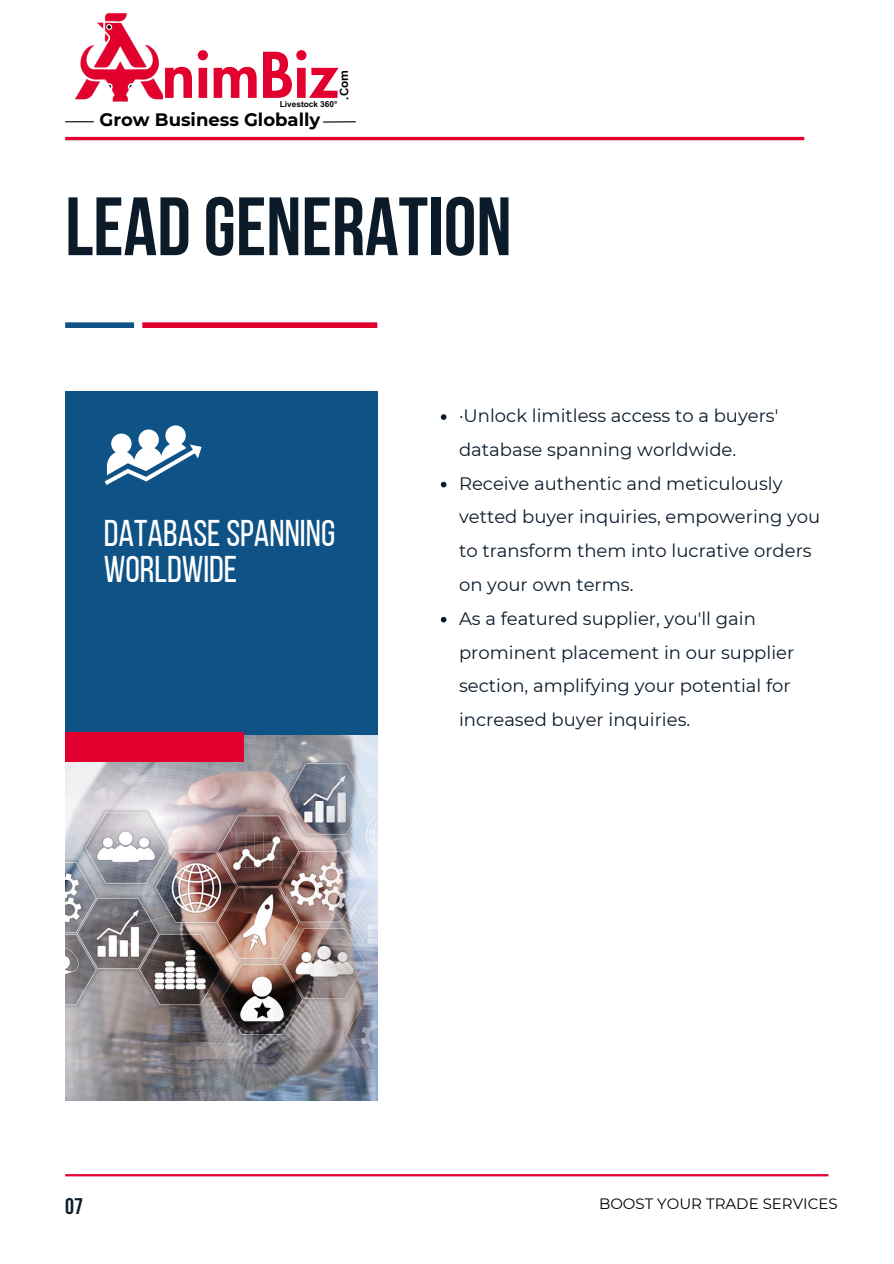
<style>
.page{position:relative;width:894px;height:1264px;background:#fff}
.page>*{position:absolute;margin:0;border:0;box-sizing:border-box;transform-origin:0 0}
.t1{font:700 82.5px "Bebas Neue";color:#0b1b2a}
.t2{font:800 61.2px "Futura LT Pro";color:#e2002f}
.t3{font:37.05px/35.4px "Bebas Neue";color:#fff}
.t4{font:700 22.5px "Bebas Neue";color:#0b1b2a}
.t5{font:18px/33.8px "Montserrat";color:#0b1b2a}
.t6{font:700 18px "Montserrat";color:#000}
.t7{font:15px "Montserrat";color:#000}
.t8{font:700 11.7px "Canva Sans";color:#000}
.t9{font:700 8.25px "Arial MT Pro";color:#000}
</style>
<div class="page">
<hr style="left:65px;top:137px;width:739px;height:3px;background:#e2002f">
<div style="left:142px;top:322px;width:235px;height:6px;background:#e2002f"></div>
<div style="left:65px;top:322px;width:69px;height:6px;background:#0f5286"></div>
<div style="left:65px;top:391px;width:312px;height:344px;background:#0f5286"></div>
<img style="left:65px;top:735px;width:312px;height:365px">
<div style="left:65px;top:732px;width:179px;height:30px;background:#e2002f"></div>
<hr style="left:65px;top:1174px;width:763px;height:2px;background:#e2002f">
<svg style="left:105px;top:425px;width:96px;height:60px"></svg>
<svg style="left:440px;top:414px;width:6px;height:6px"></svg>
<svg style="left:440px;top:482px;width:6px;height:5px"></svg>
<svg style="left:440px;top:617px;width:6px;height:5px"></svg>
<svg style="left:65px;top:121px;width:29px;height:1px"></svg>
<hr style="left:323px;top:121px;width:32px;height:2px;background:#000">
<img style="left:75px;top:12px;width:87px;height:90px">
<p class="t2" style="left:162px;top:47px;width:178px">nimBiz</p>
<p class="t9" style="left:280px;top:101px;width:59px">Livestock 360°</p>
<p class="t8" style="left:336px;top:100px;width:31px;rotate:-91deg">C. om</p>
<p class="t6" style="left:99px;top:109px;width:222px">Grow Business Globally</p>
<p class="t1" style="left:65px;top:193px;width:448px">LEAD GENERATION</p>
<h3 class="t3" style="left:104px;top:519px;width:233px">DATABASESPANNING<br>WORLDWIDE</h3>
<h4 class="t5" style="left:459px;top:399px;width:321px">·Unlock limitless access to a buyers' database spanning worldwide.</h4>
<h1 class="t5" style="left:459px;top:466px;width:362px">Receive authentic and meticulously vetted buyer inquiries, empowering you to transform them into lucrative orders on your own terms.</h1>
<p class="t5" style="left:459px;top:601px;width:336px">As a featured supplier, you'll gain prominent placement in our supplier section, amplifying your potential for increased buyer inquiries.</p>
<h2 class="t4" style="left:65px;top:1196px;width:19px">07</h2>
<p class="t7" style="left:599px;top:1194px;width:240px">BOOST YOUR TRADE SERVICES</p>
</div>
